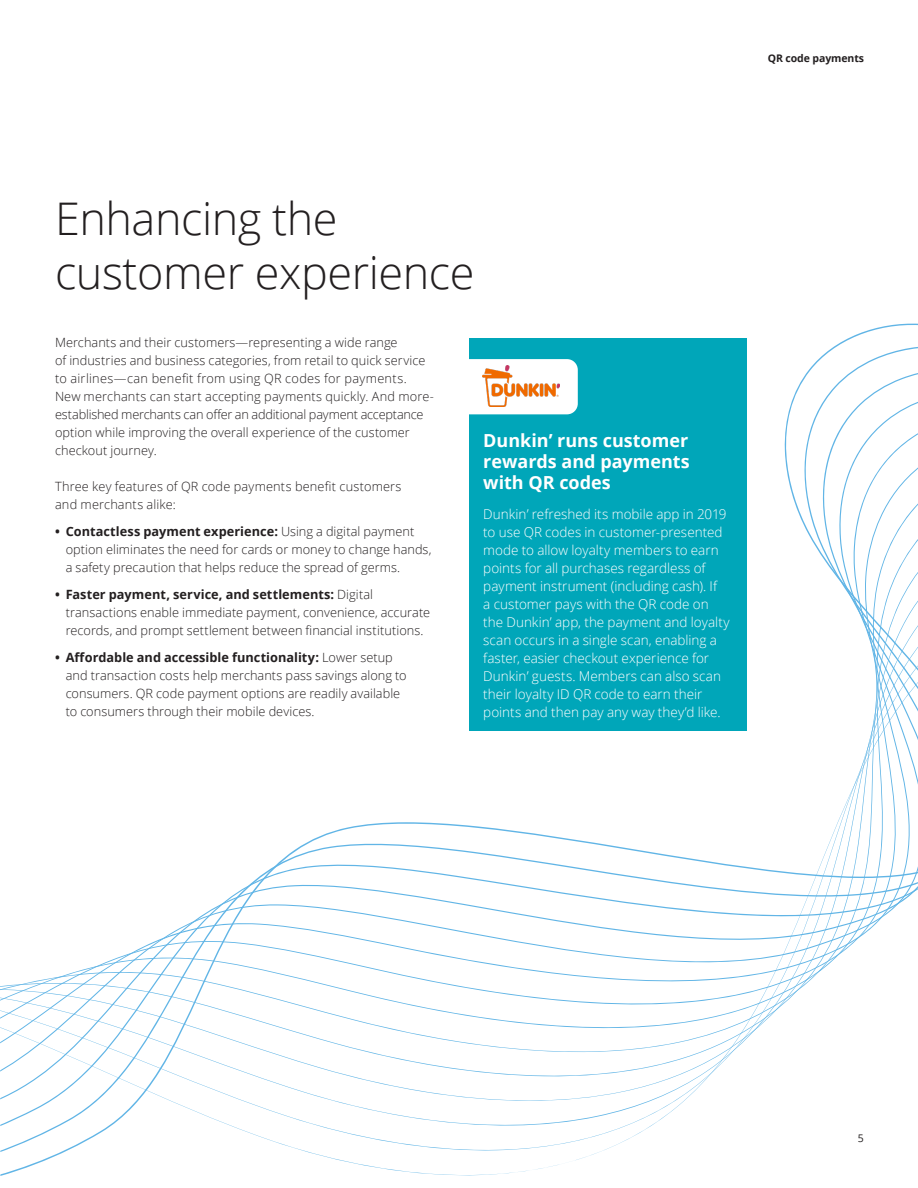
<style>
.page{position:relative;width:918px;height:1188px;background:#fff}
.page>*{position:absolute;margin:0;border:0;box-sizing:border-box;transform-origin:0 0}
.Story_heading_light{font:300 45px/54px "Open Sans";letter-spacing:-.01em;color:#231f20}
.t1{font:700 18px/21px "Open Sans";color:#fff;text-align:justify}
.t2{font:300 13.5px/18px "Open Sans";color:#fff}
.Subhead_A__8_5_12pt{font:300 12.75px/18px "Open Sans";letter-spacing:.005em;color:#231f20}
.t3{font:700 10.5px "Open Sans";letter-spacing:-.01em;color:#231f20}
.t4{font:10.5px "Open Sans";color:#231f20}
.s1{font-weight:700}
</style>
<div class="page">
<svg style="left:120px;top:582px;width:798px;height:594px"></svg>
<div style="left:470px;top:338px;width:277px;height:393px;background:#00a6b9"></div>
<div style="left:446px;top:359px;width:132px;height:55px;background:#fff;border-radius:11px"></div>
<img style="left:483px;top:365px;width:76px;height:42px">
<svg style="left:0;top:956px;width:120px;height:220px"></svg>
<p class="t3" style="left:768px;top:51px;width:98px">QR code payments</p>
<p class="Story_heading_light" style="left:55px;top:191px;width:421px">Enhancing the customer experience</p>
<p class="Subhead_A__8_5_12pt" style="left:55px;top:333px;width:381px">Merchants and their customers—representing a wide range<br>of industries and business categories, from retail to quick service to airlines—can benefit from using QR codes for payments.<br>New merchants can start accepting payments quickly. And more&shy;established merchants can offer an additional payment acceptance option while improving the overall experience of the customer checkout journey.</p>
<p class="Subhead_A__8_5_12pt" style="left:55px;top:477px;width:348px">Three key features of QR code payments benefit customers and merchants alike:</p>
<p class="Subhead_A__8_5_12pt" style="left:66px;top:522px;width:367px;text-indent:-11px"><span class="s1">• Contactless payment experience:</span> Using a digital payment option eliminates the need for cards or money to change hands, a safety precaution that helps reduce the spread of germs.</p>
<p class="Subhead_A__8_5_12pt" style="left:66px;top:585px;width:366px;text-indent:-11px"><span class="s1">• Faster payment, service, and settlements:</span> Digital transactions enable immediate payment, convenience, accurate records, and prompt settlement between financial institutions.</p>
<p class="Subhead_A__8_5_12pt" style="left:66px;top:648px;width:343px;text-indent:-11px"><span class="s1">• Affordable and accessible functionality:</span> Lower setup and transaction costs help merchants pass savings along to consumers. QR code payment options are readily available to consumers through their mobile devices.</p>
<p class="t1" style="left:483px;top:430px;width:208px">Dunkin’ runs customer rewards and payments with QR codes</p>
<p class="t2" style="left:483px;top:505px;width:248px">Dunkin’ refreshed its mobile app in 2019 to use QR codes in customer-presented mode to allow loyalty members to earn points for all purchases regardless of payment instrument (including cash). If<br>a customer pays with the QR code on the Dunkin’ app, the payment and loyalty scan occurs in a single scan, enabling a faster, easier checkout experience for Dunkin’ guests. Members can also scan their loyalty ID QR code to earn their points and then pay any way they’d like.</p>
<p class="t4" style="left:858px;top:1131px;width:8px">5</p>
</div>
